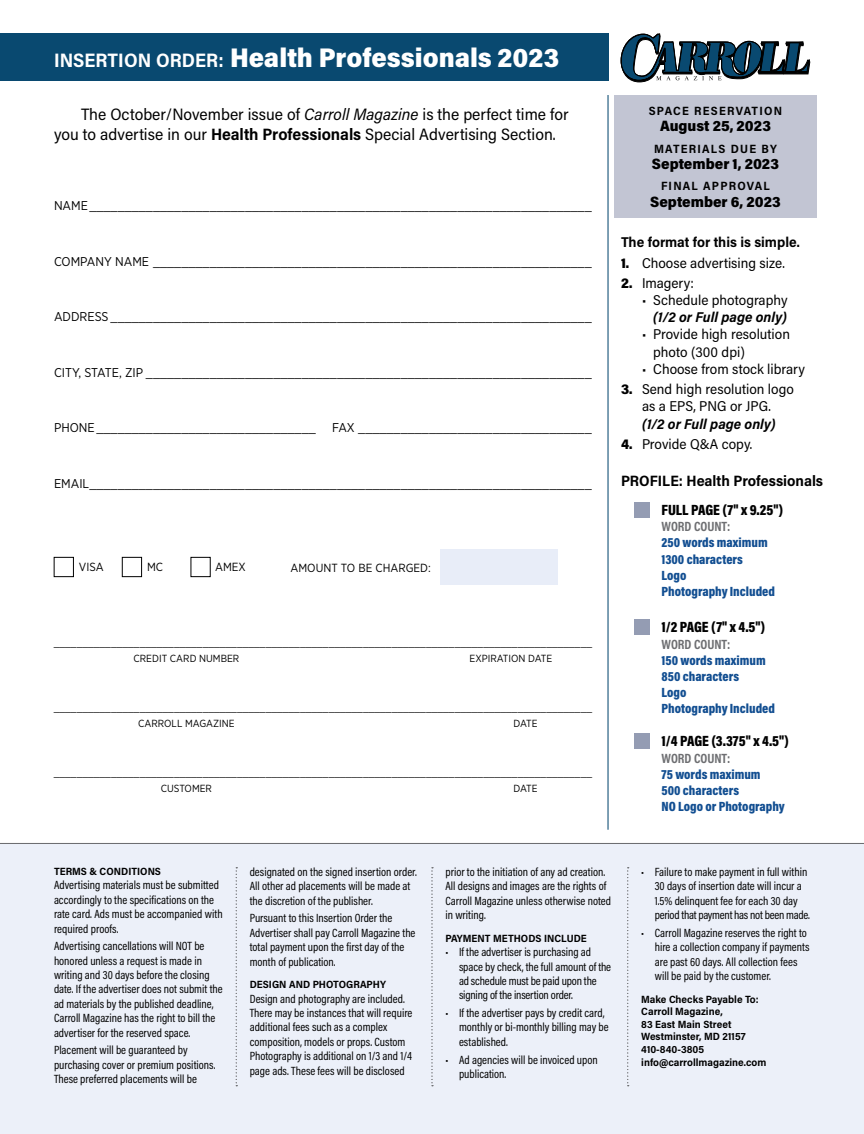
<style>
.page{position:relative;width:864px;height:1134px;background:#fff}
.page>*{position:absolute;margin:0;border:0;box-sizing:border-box;transform-origin:0 0}
.t1{font:900 27px "Acumin Pro Semi Cond";color:#fff}
.t2{font:16.5px/19.8px "Acumin Pro Semi Cond";color:#000}
.t3{font:900 15px "Acumin Pro Cond";letter-spacing:-.005em;color:#000}
.t4{font:900 15px "Acumin Pro Semi Cond";color:#000}
.t5{font:700 15px "Acumin Pro Semi Cond";color:#000}
.t6{font:14.25px/17.1px "Acumin Pro Semi Cond";color:#000}
.t7{font:italic 700 14.25px "Acumin Pro Semi Cond";color:#000}
.t8{font:700 14.25px "Acumin Pro Semi Cond";color:#000}
.t9{font:900 13.5px/16.2px "Acumin Pro Cond";color:#124e91}
.t10{font:700 13.5px "Acumin Pro Cond";color:#6d6e71}
.t11{font:12.75px "Gotham Narrow";color:#000}
.t12{font:12px/14.4px "Acumin Pro Cond";color:#000}
.t13{font:700 12px "Acumin Pro Semi Cond";letter-spacing:.1em;color:#000}
.t14{font:11.85px "Gotham Narrow";color:#000}
.t15{font:700 10.5px/12.6px "Acumin Pro Semi Cond";color:#000}
.t16{font:10.35px/16.2px "Gotham Narrow";color:#000}
.s1{font-weight:700;font-size:19.5px}
.s2{font-style:italic}
.s3{font-weight:700}
.s4{font-weight:900}
</style>
<div class="page">
<div style="left:614px;top:95px;width:203px;height:123px;background:#c2c5d3"></div>
<div style="left:0;top:844px;width:864px;height:290px;background:#ecf0f9"></div>
<hr style="left:608px;top:95px;width:1px;height:735px;background:#094970">
<svg style="left:236px;top:867px;width:1px;height:219px"></svg>
<svg style="left:431px;top:867px;width:2px;height:219px"></svg>
<svg style="left:627px;top:867px;width:2px;height:219px"></svg>
<div style="left:54px;top:557px;width:20px;height:20px;border:1px solid #000"></div>
<div style="left:122px;top:557px;width:20px;height:20px;border:1px solid #000"></div>
<div style="left:191px;top:557px;width:20px;height:20px;border:1px solid #000"></div>
<div style="left:441px;top:549px;width:117px;height:36px;background:#e8edf8"></div>
<div style="left:634px;top:502px;width:16px;height:16px;background:#949cb3"></div>
<div style="left:634px;top:620px;width:16px;height:15px;background:#949cb3"></div>
<div style="left:634px;top:734px;width:16px;height:15px;background:#949cb3"></div>
<div style="left:0;top:34px;width:608px;height:47px;background:#094970"></div>
<svg style="left:621px;top:34px;width:189px;height:48px"></svg>
<hr style="left:0;top:843px;width:864px;height:1px;background:#6d6e71">
<h1 class="t1" style="left:54px;top:39px;width:507px"><span class="s1">INSERTION ORDER:</span> Health Professionals 2023</h1>
<h2 class="t2" style="left:54px;top:104px;width:516px;text-indent:27px">The October/November issue of <span class="s2">Carroll Magazine</span> is the perfect time for you to advertise in our <span class="s3">Health Professionals</span> Special Advertising Section.</h2>
<p class="t11" style="left:54px;top:198px;width:539px">NAME_______________________________________________________________________</p>
<p class="t11" style="left:54px;top:253px;width:539px">COMPANY NAME ______________________________________________________________</p>
<p class="t11" style="left:54px;top:309px;width:539px">ADDRESS ____________________________________________________________________</p>
<p class="t11" style="left:54px;top:364px;width:539px">CITY, STATE, ZIP _______________________________________________________________</p>
<p class="t11" style="left:54px;top:420px;width:263px">PHONE_______________________________</p>
<p class="t11" style="left:332px;top:420px;width:261px">FAX _________________________________</p>
<p class="t11" style="left:54px;top:475px;width:539px">EMAIL_______________________________________________________________________</p>
<p class="t14" style="left:79px;top:560px;width:26px">VISA</p>
<p class="t14" style="left:147px;top:560px;width:18px">MC</p>
<p class="t14" style="left:215px;top:560px;width:32px">AMEX</p>
<p class="t14" style="left:291px;top:560px;width:142px">AMOUNT TO BE CHARGED:</p>
<p class="t16" style="left:134px;top:634px;width:460px;text-indent:-80px">______________________________________________________________________________________________<br>CREDIT CARD NUMBER</p>
<p class="t16" style="left:470px;top:650px;width:84px">EXPIRATION DATE</p>
<p class="t16" style="left:138px;top:699px;width:456px;text-indent:-84px">______________________________________________________________________________________________<br>CARROLL MAGAZINE</p>
<p class="t16" style="left:514px;top:715px;width:26px">DATE</p>
<p class="t16" style="left:161px;top:764px;width:433px;text-indent:-107px">______________________________________________________________________________________________<br>CUSTOMER</p>
<p class="t16" style="left:514px;top:780px;width:26px">DATE</p>
<p class="t13" style="left:649px;top:102px;width:135px">SPACE RESERVATION</p>
<p class="t4" style="left:660px;top:116px;width:112px">August 25, 2023</p>
<p class="t13" style="left:654px;top:140px;width:124px">MATERIALS DUE BY</p>
<p class="t4" style="left:652px;top:153px;width:129px">September 1, 2023</p>
<p class="t13" style="left:661px;top:178px;width:110px">FINAL APPROVAL</p>
<p class="t4" style="left:650px;top:191px;width:132px">September 6, 2023</p>
<p class="t8" style="left:621px;top:232px;width:180px">The format for this is simple.</p>
<p class="t6" style="left:621px;top:253px;width:165px"><span class="s4">1.</span> Choose advertising size.</p>
<p class="t6" style="left:621px;top:274px;width:75px"><span class="s4">2.</span> Imagery:</p>
<p class="t6" style="left:642px;top:291px;width:147px">• Schedule photography</p>
<p class="t7" style="left:653px;top:307px;width:135px">(1/2 or Full page only)</p>
<p class="t6" style="left:653px;top:325px;width:138px;text-indent:-11px">• Provide high resolution photo (300 dpi)</p>
<p class="t6" style="left:642px;top:360px;width:165px">• Choose from stock library</p>
<p class="t6" style="left:621px;top:380px;width:174px;text-align:center"><span class="s4">3.</span> Send high resolution logo as a EPS, PNG or JPG.</p>
<p class="t7" style="left:642px;top:413px;width:135px">(1/2 or Full page only)</p>
<p class="t6" style="left:621px;top:435px;width:133px"><span class="s4">4.</span> Provide Q&amp;A copy.</p>
<p class="t5" style="left:621px;top:470px;width:204px">PROFILE: Health Professionals</p>
<p class="t3" style="left:662px;top:500px;width:123px">FULL PAGE (7" x 9.25")</p>
<p class="t10" style="left:662px;top:518px;width:71px">WORD COUNT:</p>
<p class="t9" style="left:662px;top:534px;width:115px">250 words maximum<br>1300 characters<br>Logo<br>Photography Included</p>
<p class="t3" style="left:662px;top:617px;width:105px">1/2 PAGE (7" x 4.5")</p>
<p class="t10" style="left:662px;top:635px;width:71px">WORD COUNT:</p>
<p class="t9" style="left:662px;top:652px;width:115px">150 words maximum<br>850 characters<br>Logo<br>Photography Included</p>
<p class="t3" style="left:662px;top:731px;width:129px">1/4 PAGE (3.375" x 4.5")</p>
<p class="t10" style="left:662px;top:749px;width:71px">WORD COUNT:</p>
<p class="t9" style="left:662px;top:766px;width:125px">75 words maximum<br>500 characters<br>NO Logo or Photography</p>
<p class="t15" style="left:54px;top:864px;width:109px">TERMS &amp; CONDITIONS</p>
<p class="t12" style="left:54px;top:878px;width:170px">Advertising materials must be submitted accordingly to the specifications on the rate card. Ads must be accompanied with required proofs.</p>
<p class="t12" style="left:54px;top:939px;width:170px">Advertising cancellations will NOT be honored unless a request is made in writing and 30 days before the closing date. If the advertiser does not submit the ad materials by the published deadline, Carroll Magazine has the right to bill the advertiser for the reserved space.</p>
<p class="t12" style="left:54px;top:1043px;width:163px">Placement will be guaranteed by purchasing cover or premium positions.<br>These preferred placements will be</p>
<p class="t12" style="left:250px;top:864px;width:169px">designated on the signed insertion order.<br>All other ad placements will be made at the discretion of the publisher.</p>
<p class="t12" style="left:250px;top:911px;width:167px">Pursuant to this Insertion Order the Advertiser shall pay Carroll Magazine the total payment upon the first day of the month of publication.</p>
<p class="t15" style="left:250px;top:978px;width:138px">DESIGN AND PHOTOGRAPHY</p>
<p class="t12" style="left:250px;top:991px;width:164px">Design and photography are included.<br>There may be instances that will require additional fees such as a complex composition, models or props. Custom Photography is additional on 1/3 and 1/4 page ads. These fees will be disclosed</p>
<p class="t12" style="left:445px;top:864px;width:167px">prior to the initiation of any ad creation.<br>All designs and images are the rights of Carroll Magazine unless otherwise noted in writing.</p>
<p class="t15" style="left:446px;top:931px;width:143px">PAYMENT METHODS INCLUDE</p>
<p class="t12" style="left:459px;top:945px;width:154px;text-indent:-14px">• If the advertiser is purchasing ad space by check, the full amount of the ad schedule must be paid upon the signing of the insertion order.</p>
<p class="t12" style="left:459px;top:1006px;width:151px;text-indent:-14px">• If the advertiser pays by credit card, monthly or bi-monthly billing may be established.</p>
<p class="t12" style="left:459px;top:1052px;width:140px;text-indent:-14px">• Ad agencies will be invoiced upon publication.</p>
<p class="t12" style="left:655px;top:864px;width:157px;text-indent:-14px">• Failure to make payment in full within 30 days of insertion date will incur a 1.5% delinquent fee for each 30 day period that payment has not been made.</p>
<p class="t12" style="left:655px;top:925px;width:156px;text-indent:-14px">• Carroll Magazine reserves the right to hire a collection company if payments are past 60 days. All collection fees will be paid by the customer.</p>
<p class="t15" style="left:641px;top:992px;width:127px">Make Checks Payable To:<br>Carroll Magazine,<br>83 East Main Street<br>Westminster, MD 21157<br>410-840-3805 info@carrollmagazine.com</p>
</div>
